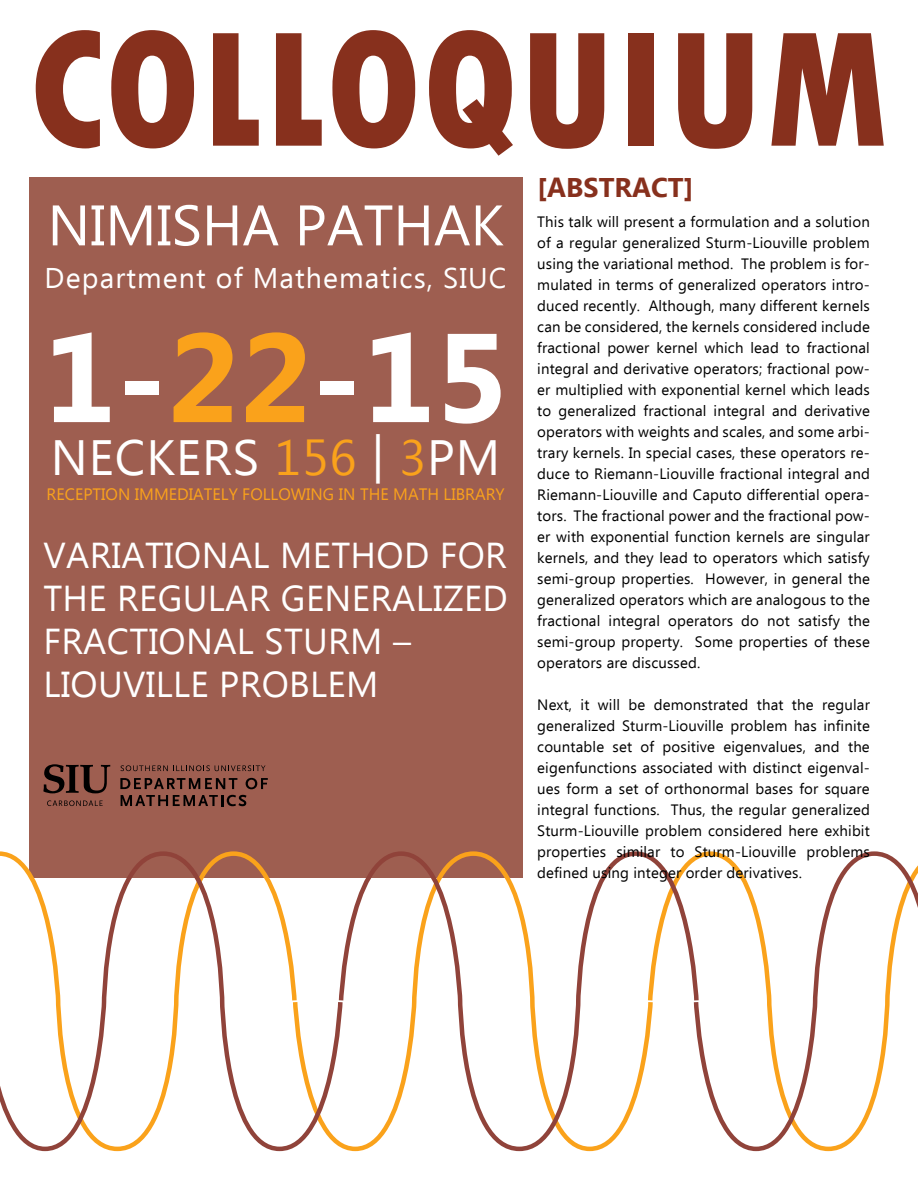
<style>
.page{position:relative;width:918px;height:1188px;background:#fff}
.page>*{position:absolute;margin:0;border:0;box-sizing:border-box;transform-origin:0 0}
.t1{font:800 condensed 172.5px "Tw Cen";color:#87301d}
.t2{font:700 126px "Ebrima";color:#fff}
.t3{font:57px "Ebrima";color:#fff}
.t4{font:49.5px "Ebrima";letter-spacing:.02em;color:#fff}
.t5{font:36px "Ebrima";letter-spacing:.01em;color:#fff}
.t6{font:28.5px "Ebrima";letter-spacing:.04em;color:#fff}
.t7{font:700 27px "Ebrima";color:#87301d}
.t8{font:16.5px "Ebrima";color:#faa21b}
.t9{font:15px/21px "Ebrima";letter-spacing:.01em;color:#000;text-align:justify}
.s1{color:#faa21b}
</style>
<div class="page">
<div style="left:29px;top:177px;width:493px;height:701px;background:#9e5e50"></div>
<svg style="left:0;top:851px;width:337px;height:301px"></svg>
<svg style="left:701px;top:851px;width:217px;height:301px"></svg>
<svg style="left:337px;top:849px;width:364px;height:303px"></svg>
<svg style="left:47px;top:800px;width:56px;height:6px"></svg>
<svg style="left:43px;top:764px;width:67px;height:29px"></svg>
<svg style="left:120px;top:765px;width:145px;height:6px"></svg>
<svg style="left:120px;top:778px;width:117px;height:11px"></svg>
<svg style="left:246px;top:778px;width:22px;height:11px"></svg>
<svg style="left:121px;top:795px;width:126px;height:11px"></svg>
<h1 class="t1" style="left:29px;top:-12px;width:865px">COLLOQUIUM</h1>
<h3 class="t7" style="left:537px;top:168px;width:158px">[ABSTRACT]</h3>
<p class="t9" style="left:537px;top:213px;width:334px">This talk will present a formulation and a solution of a regular generalized Sturm-Liouville problem using the variational method. The problem is for&shy;mulated in terms of generalized operators intro&shy;duced recently. Although, many different kernels can be considered, the kernels considered include fractional power kernel which lead to fractional integral and derivative operators; fractional pow&shy;er multiplied with exponential kernel which leads to generalized fractional integral and derivative operators with weights and scales, and some arbi&shy;trary kernels. In special cases, these operators re&shy;duce to Riemann-Liouville fractional integral and Riemann-Liouville and Caputo differential opera&shy;tors. The fractional power and the fractional pow&shy;er with exponential function kernels are singular kernels, and they lead to operators which satisfy semi-group properties. However, in general the generalized operators which are analogous to the fractional integral operators do not satisfy the semi-group property. Some properties of these operators are discussed.</p>
<p class="t9" style="left:537px;top:696px;width:334px">Next, it will be demonstrated that the regular generalized Sturm-Liouville problem has infinite countable set of positive eigenvalues, and the eigenfunctions associated with distinct eigenval&shy;ues form a set of orthonormal bases for square integral functions. Thus, the regular generalized Sturm-Liouville problem considered here exhibit properties similar to Sturm-Liouville problems defined using integer order derivatives.</p>
<h3 class="t3" style="left:48px;top:185px;width:141px">Nimisha</h3>
<h3 class="t3" style="left:295px;top:185px;width:35px">Patha</h3>
<h3 class="t3" style="left:471px;top:185px;width:35px">k</h3>
<h3 class="t6" style="left:45px;top:257px;width:463px">Department of Mathematics, SIUC</h3>
<h2 class="t2" style="left:44px;top:284px;width:466px">1-<span class="s1">22</span>-15</h2>
<h3 class="t4" style="left:51px;top:422px;width:451px">Neckers <span class="s1">156</span> | <span class="s1">3</span>pm</h3>
<p class="t8" style="left:47px;top:483px;width:373px">Rec eption Immediately Following in th e math</p>
<p class="t8" style="left:444px;top:483px;width:33px">librar</p>
<p class="t8" style="left:496px;top:483px;width:11px">y</p>
<h3 class="t5" style="left:43px;top:529px;width:42px">Variati</h3>
<h3 class="t5" style="left:174px;top:529px;width:50px">onal</h3>
<h3 class="t5" style="left:280px;top:529px;width:219px">method for</h3>
<h3 class="t5" style="left:43px;top:572px;width:186px">th e regular</h3>
<h3 class="t5" style="left:281px;top:572px;width:108px">gen erali</h3>
<h3 class="t5" style="left:443px;top:572px;width:66px">zed</h3>
<h3 class="t5" style="left:43px;top:616px;width:38px">fracti</h3>
<h3 class="t5" style="left:159px;top:616px;width:50px">onal</h3>
<h3 class="t5" style="left:265px;top:616px;width:148px">Sturm –</h3>
<h3 class="t5" style="left:43px;top:659px;width:98px">Liouvill</h3>
<h3 class="t5" style="left:191px;top:659px;width:189px">e problem</h3>
</div>
